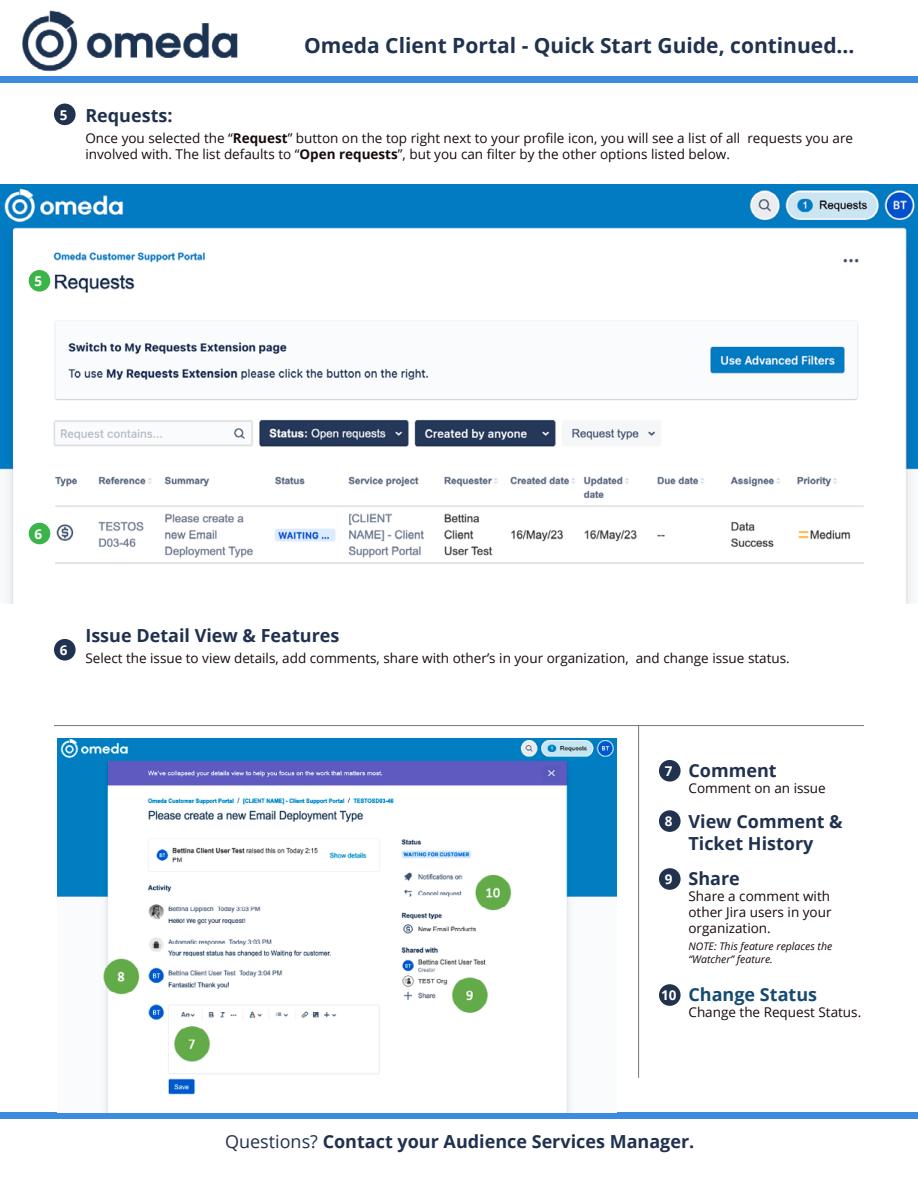
<style>
.page{position:relative;width:918px;height:1188px;background:#fff}
.page>*{position:absolute;margin:0;border:0;box-sizing:border-box;transform-origin:0 0}
.t1{font:700 21px "Open Sans";color:#21324f}
.t2{font:700 18px/21.6px "Open Sans";color:#20314f}
.t3{font:700 18px "Open Sans";color:#154a72}
.t4{font:13.5px/16.2px "Open Sans";color:#180a0b;text-align:justify}
.t5{font:700 13.5px "Open Sans";color:#fff}
.t6{font:italic 10.5px/13.5px "Open Sans";color:#180a0b}
.s1{font-weight:700}
.s2{font-weight:400}
</style>
<div class="page">
<div style="left:0;top:1112px;width:918px;height:7px;background:#3b8cde"></div>
<div style="left:659px;top:760px;width:22px;height:22px;background:#21324f;border-radius:50%"></div>
<div style="left:54px;top:104px;width:22px;height:21px;background:#21324f;border-radius:50%"></div>
<div style="left:659px;top:810px;width:22px;height:22px;background:#21324f;border-radius:50%"></div>
<div style="left:659px;top:868px;width:22px;height:22px;background:#21324f;border-radius:50%"></div>
<div style="left:659px;top:984px;width:22px;height:22px;background:#21324f;border-radius:50%"></div>
<div style="left:54px;top:639px;width:22px;height:22px;background:#21324f;border-radius:50%"></div>
<div style="left:0;top:76px;width:918px;height:7px;background:#3b8cde"></div>
<img style="left:0;top:185px;width:918px;height:418px">
<hr style="left:638px;top:726px;width:1px;height:352px;background:#757575">
<hr style="left:54px;top:725px;width:810px;height:1px;background:#757575">
<div style="left:29px;top:523px;width:21px;height:21px;background:#3bb54a;border-radius:50%"></div>
<div style="left:29px;top:270px;width:21px;height:22px;background:#3bb54a;border-radius:50%"></div>
<img style="left:58px;top:739px;width:559px;height:373px">
<img style="left:22px;top:10px;width:216px;height:62px">
<h1 class="t1" style="left:304px;top:30px;width:552px">Omeda Client Portal - Quick Start Guide, continued...</h1>
<p class="t5" style="left:60px;top:105px;width:9px">5</p>
<h2 class="t2" style="left:85px;top:104px;width:89px">Requests:</h2>
<p class="t4" style="left:85px;top:129px;width:769px">Once you selected the “<span class="s1">Request</span>” button on the top right next to your profile icon, you will see a list of all requests you are involved with. The list defaults to “<span class="s1">Open requests</span>”, but you can filter by the other options listed below.</p>
<p class="t5" style="left:35px;top:272px;width:9px">5</p>
<p class="t5" style="left:35px;top:524px;width:9px">6</p>
<p class="t5" style="left:60px;top:640px;width:9px">6</p>
<h2 class="t2" style="left:85px;top:624px;width:256px">Issue Detail View &amp; Features</h2>
<p class="t4" style="left:85px;top:650px;width:706px">Select the issue to view details, add comments, share with other’s in your organization, and change issue status.</p>
<p class="t5" style="left:665px;top:762px;width:9px">7</p>
<p class="t5" style="left:665px;top:812px;width:9px">8</p>
<p class="t5" style="left:665px;top:870px;width:9px">9</p>
<p class="t5" style="left:661px;top:986px;width:17px">10</p>
<h2 class="t2" style="left:688px;top:759px;width:90px">Comment</h2>
<p class="t4" style="left:688px;top:780px;width:139px">Comment on an issue</p>
<h2 class="t2" style="left:688px;top:810px;width:156px">View Comment &amp;<br>Ticket History</h2>
<h2 class="t2" style="left:688px;top:867px;width:53px">Share</h2>
<p class="t4" style="left:688px;top:888px;width:145px">Share a comment with other Jira users in your organization.</p>
<p class="t6" style="left:688px;top:939px;width:145px">NOTE: This feature replaces the “Watcher” feature.</p>
<h2 class="t3" style="left:688px;top:982px;width:130px">Change Status</h2>
<p class="t4" style="left:688px;top:1004px;width:174px">Change the Request Status.</p>
<h2 class="t2" style="left:225px;top:1130px;width:471px"><span class="s2">Questions?</span> Contact your Audience Services Manager.</h2>
</div>
